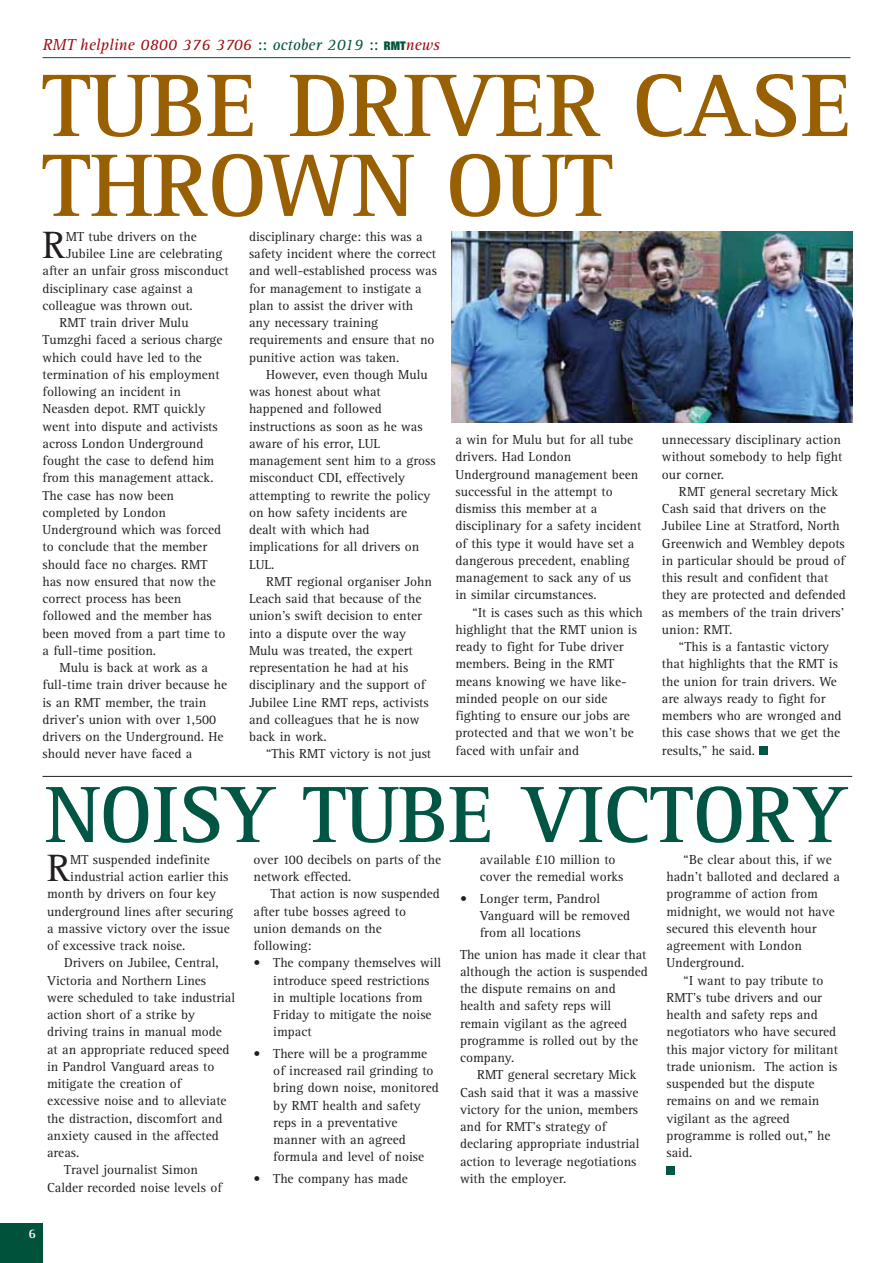
<style>
.page{position:relative;width:893px;height:1263px;background:#fff}
.page>*{position:absolute;margin:0;border:0;box-sizing:border-box;transform-origin:0 0}
.t1{font:700 91.8px/79.9px "Rotis Serif";color:#995f03}
.t2{font:700 82.5px "Rotis Serif";color:#005543}
.t3{font:39.45px "Rotis Serif";color:#231f20}
.t4{font:italic 16.5px "Rotis Serif";color:#9e0a0f}
.t5{font:13.5px/17.2px "Rotis Serif";color:#231f20}
.t6{font:700 13.5px "Rotis Serif";color:#fff}
.s1{font-style:normal;color:#00533a}
.s2{color:#00533a}
.s3{font-family:"Helvetica Neue";font-weight:900;font-style:normal;font-stretch:expanded;font-size:12px;color:#00533a}
</style>
<div class="page">
<hr style="left:892px;top:0;width:1px;height:681px;background:#e5ddd0">
<div style="left:0;top:1223px;width:43px;height:40px;background:#00533a"></div>
<hr style="left:43px;top:57px;width:807px;height:1px;background:#00533a">
<div style="left:666px;top:1166px;width:8px;height:8px;background:#005543"></div>
<div style="left:759px;top:747px;width:9px;height:8px;background:#005543"></div>
<img style="left:451px;top:231px;width:401px;height:192px">
<hr style="left:43px;top:776px;width:809px;height:1px;background:#231f20">
<p class="t4" style="left:43px;top:38px;width:399px">RMT helpline 0800 376 3706 <span class="s1">::</span> <span class="s2">october 2019</span> <span class="s1">::</span> <span class="s3">RMT</span>news</p>
<h1 class="t1" style="left:42px;top:74px;width:811px">TUBE DRIVER CASE<br>THROWN OUT</h1>
<h3 class="t3" style="left:43px;top:231px;width:25px">R</h3>
<p class="t5" style="left:66px;top:229px;width:133px">MT tube drivers on the</p>
<p class="t5" style="left:249px;top:229px;width:189px">disciplinary charge: this was a safety incident where the correct and well-established process was for management to instigate a plan to assist the driver with any necessary training requirements and ensure that no punitive action was taken.</p>
<p class="t5" style="left:249px;top:367px;width:188px;text-indent:17px">However, even though Mulu was honest about what happened and followed instructions as soon as he was aware of his error, LUL management sent him to a gross misconduct CDI, effectively attempting to rewrite the policy on how safety incidents are dealt with which had implications for all drivers on<br>LUL.</p>
<p class="t5" style="left:249px;top:574px;width:184px;text-indent:17px">RMT regional organiser John<br>Leach said that because of the union's swift decision to enter into a dispute over the way<br>Mulu was treated, the expert representation he had at his disciplinary and the support of<br>Jubilee Line RMT reps, activists and colleagues that he is now back in work.</p>
<p class="t5" style="left:266px;top:746px;width:167px">“This RMT victory is not just</p>
<p class="t5" style="left:66px;top:246px;width:158px">Jubilee Line are celebrating</p>
<p class="t5" style="left:43px;top:263px;width:188px">after an unfair gross misconduct</p>
<p class="t5" style="left:43px;top:281px;width:152px">disciplinary case against a</p>
<p class="t5" style="left:43px;top:298px;width:152px">colleague was thrown out.</p>
<p class="t5" style="left:60px;top:315px;width:131px">RMT train driver Mulu</p>
<p class="t5" style="left:43px;top:332px;width:182px">Tumzghi faced a serious charge</p>
<p class="t5" style="left:43px;top:350px;width:161px">which could have led to the</p>
<p class="t5" style="left:43px;top:367px;width:179px">termination of his employment</p>
<p class="t5" style="left:43px;top:384px;width:140px">following an incident in</p>
<p class="t5" style="left:43px;top:401px;width:164px">Neasden depot. RMT quickly</p>
<p class="t5" style="left:43px;top:419px;width:177px">went into dispute and activists</p>
<p class="t5" style="left:43px;top:436px;width:162px">across London Underground</p>
<p class="t5" style="left:43px;top:453px;width:173px">fought the case to defend him</p>
<p class="t5" style="left:43px;top:470px;width:173px">from this management attack.</p>
<p class="t5" style="left:43px;top:488px;width:133px">The case has now been</p>
<p class="t5" style="left:43px;top:505px;width:125px">completed by London</p>
<p class="t5" style="left:43px;top:522px;width:180px">Underground which was forced</p>
<p class="t5" style="left:43px;top:539px;width:166px">to conclude that the member</p>
<p class="t5" style="left:43px;top:557px;width:167px">should face no charges. RMT</p>
<p class="t5" style="left:43px;top:574px;width:175px">has now ensured that now the</p>
<p class="t5" style="left:43px;top:591px;width:140px">correct process has been</p>
<p class="t5" style="left:43px;top:608px;width:171px">followed and the member has</p>
<p class="t5" style="left:43px;top:626px;width:184px">been moved from a part time to</p>
<p class="t5" style="left:43px;top:643px;width:115px">a full-time position.</p>
<p class="t5" style="left:60px;top:660px;width:150px">Mulu is back at work as a</p>
<p class="t5" style="left:43px;top:677px;width:186px">full-time train driver because he</p>
<p class="t5" style="left:43px;top:695px;width:165px">is an RMT member, the train</p>
<p class="t5" style="left:43px;top:712px;width:175px">driver’s union with over 1,500</p>
<p class="t5" style="left:43px;top:729px;width:183px">drivers on the Underground. He</p>
<p class="t5" style="left:43px;top:746px;width:151px">should never have faced a</p>
<p class="t5" style="left:455px;top:432px;width:187px">a win for Mulu but for all tube drivers. Had London<br>Underground management been successful in the attempt to dismiss this member at a disciplinary for a safety incident of this type it would have set a dangerous precedent, enabling management to sack any of us in similar circumstances.</p>
<p class="t5" style="left:455px;top:605px;width:189px;text-indent:17px">“It is cases such as this which highlight that the RMT union is ready to fight for Tube driver members. Being in the RMT means knowing we have like&shy;minded people on our side fighting to ensure our jobs are protected and that we won't be faced with unfair and</p>
<p class="t5" style="left:662px;top:432px;width:182px;text-align:justify">unnecessary disciplinary action without somebody to help fight our corner.</p>
<p class="t5" style="left:662px;top:484px;width:185px;text-indent:17px">RMT general secretary Mick<br>Cash said that drivers on the<br>Jubilee Line at Stratford, North<br>Greenwich and Wembley depots in particular should be proud of this result and confident that they are protected and defended as members of the train drivers' union: RMT.</p>
<p class="t5" style="left:662px;top:639px;width:181px;text-indent:17px">“This is a fantastic victory that highlights that the RMT is the union for train drivers. We are always ready to fight for members who are wronged and this case shows that we get the results,” he said.</p>
<h2 class="t2" style="left:45px;top:785px;width:803px">NOISY TUBE VICTORY</h2>
<h3 class="t3" style="left:47px;top:854px;width:25px">R</h3>
<p class="t5" style="left:70px;top:852px;width:141px">MT suspended indefinite</p>
<p class="t5" style="left:70px;top:869px;width:160px">industrial action earlier this</p>
<p class="t5" style="left:47px;top:886px;width:170px">month by drivers on four key</p>
<p class="t5" style="left:47px;top:904px;width:188px">underground lines after securing</p>
<p class="t5" style="left:47px;top:921px;width:184px">a massive victory over the issue</p>
<p class="t5" style="left:47px;top:938px;width:140px">of excessive track noise.</p>
<p class="t5" style="left:64px;top:955px;width:156px">Drivers on Jubilee, Central,</p>
<p class="t5" style="left:47px;top:973px;width:161px">Victoria and Northern Lines</p>
<p class="t5" style="left:47px;top:990px;width:190px">were scheduled to take industrial</p>
<p class="t5" style="left:47px;top:1007px;width:150px">action short of a strike by</p>
<p class="t5" style="left:47px;top:1024px;width:176px">driving trains in manual mode</p>
<p class="t5" style="left:47px;top:1042px;width:184px">at an appropriate reduced speed</p>
<p class="t5" style="left:47px;top:1059px;width:169px">in Pandrol Vanguard areas to</p>
<p class="t5" style="left:47px;top:1076px;width:136px">mitigate the creation of</p>
<p class="t5" style="left:47px;top:1093px;width:181px">excessive noise and to alleviate</p>
<p class="t5" style="left:47px;top:1111px;width:177px">the distraction, discomfort and</p>
<p class="t5" style="left:47px;top:1128px;width:173px">anxiety caused in the affected</p>
<p class="t5" style="left:47px;top:1145px;width:34px">areas.</p>
<p class="t5" style="left:64px;top:1162px;width:135px">Travel journalist Simon</p>
<p class="t5" style="left:47px;top:1180px;width:176px">Calder recorded noise levels of</p>
<p class="t6" style="left:28px;top:1229px;width:9px">6</p>
<p class="t5" style="left:254px;top:852px;width:189px">over 100 decibels on parts of the network effected.</p>
<p class="t5" style="left:254px;top:886px;width:188px;text-indent:17px">That action is now suspended after tube bosses agreed to union demands on the following:</p>
<p class="t5" style="left:273px;top:955px;width:169px;text-indent:-20px">• The company themselves will introduce speed restrictions in multiple locations from<br>Friday to mitigate the noise impact</p>
<p class="t5" style="left:273px;top:1046px;width:167px;text-indent:-20px">• There will be a programme of increased rail grinding to bring down noise, monitored by RMT health and safety reps in a preventative manner with an agreed formula and level of noise</p>
<p class="t5" style="left:254px;top:1171px;width:156px">• The company has made</p>
<p class="t5" style="left:480px;top:852px;width:145px">available £10 million to cover the remedial works</p>
<p class="t5" style="left:480px;top:891px;width:152px;text-indent:-20px">• Longer term, Pandrol<br>Vanguard will be removed from all locations</p>
<p class="t5" style="left:460px;top:947px;width:189px">The union has made it clear that although the action is suspended the dispute remains on and health and safety reps will remain vigilant as the agreed programme is rolled out by the company.</p>
<p class="t5" style="left:460px;top:1067px;width:181px;text-indent:17px">RMT general secretary Mick<br>Cash said that it was a massive victory for the union, members and for RMT’s strategy of declaring appropriate industrial action to leverage negotiations with the employer.</p>
<p class="t5" style="left:666px;top:852px;width:175px;text-indent:17px">“Be clear about this, if we hadn’t balloted and declared a programme of action from midnight, we would not have secured this eleventh hour agreement with London<br>Underground.</p>
<p class="t5" style="left:666px;top:973px;width:173px;text-indent:17px">“I want to pay tribute to<br>RMT’s tube drivers and our health and safety reps and negotiators who have secured this major victory for militant trade unionism. The action is suspended but the dispute remains on and we remain vigilant as the agreed programme is rolled out,” he said.</p>
</div>
